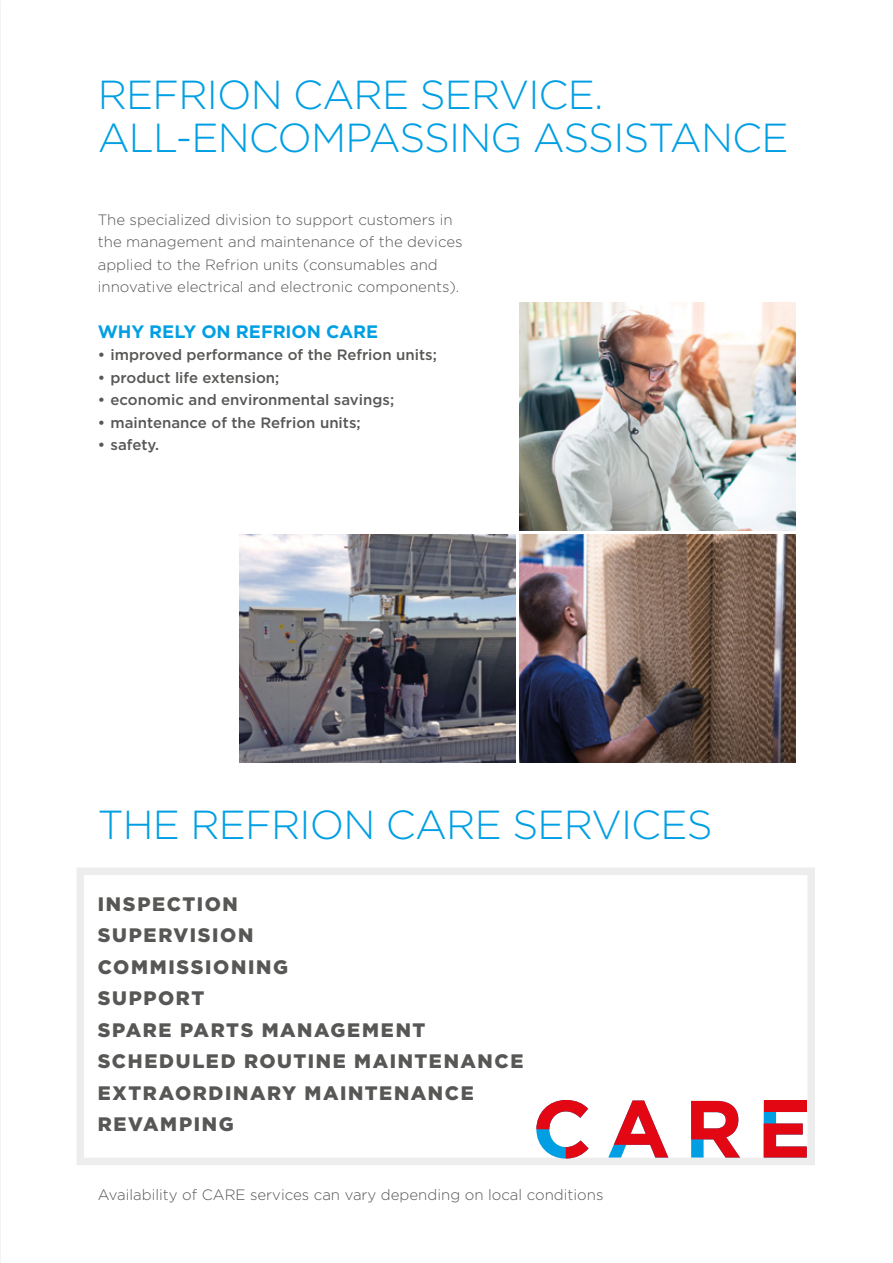
<style>
.page{position:relative;width:893px;height:1263px;background:#fff}
.page>*{position:absolute;margin:0;border:0;box-sizing:border-box;transform-origin:0 0}
.t1{font:300 40.5px/43.2px "Gotham";letter-spacing:-.02em;color:#009fe3}
.t2{font:900 19.5px/31.5px "Gotham";letter-spacing:.08em;color:#575756}
.t3{font:700 18px "Gotham";letter-spacing:-.005em;color:#009fe3}
.t4{font:300 15px/22.5px "Gotham";color:#575756}
.t5{font:500 15px "Gotham";color:#575756}
</style>
<div class="page">
<div style="left:77px;top:867px;width:738px;height:298px;border:8px solid #ededed"></div>
<img style="left:519px;top:303px;width:276px;height:227px">
<img style="left:519px;top:534px;width:276px;height:228px">
<img style="left:240px;top:534px;width:276px;height:228px">
<svg style="left:536px;top:1100px;width:53px;height:58px"></svg>
<svg style="left:764px;top:1101px;width:43px;height:56px"></svg>
<svg style="left:691px;top:1101px;width:49px;height:56px"></svg>
<svg style="left:608px;top:1100px;width:60px;height:57px"></svg>
<h1 class="t1" style="left:98px;top:72px;width:692px">REFRION CARE SERVICE.<br>ALL-ENCOMPASSING ASSISTANCE</h1>
<p class="t4" style="left:98px;top:208px;width:366px">The specialized division to support customers in the management and maintenance of the devices applied to the Refrion units (consumables and innovative electrical and electronic components).</p>
<p class="t3" style="left:98px;top:319px;width:282px">WHY RELY ON REFRION CARE</p>
<p class="t5" style="left:98px;top:345px;width:341px">• improved performance of the Refrion units;</p>
<p class="t5" style="left:98px;top:368px;width:183px">• product life extension;</p>
<p class="t5" style="left:98px;top:390px;width:298px">• economic and environmental savings;</p>
<p class="t5" style="left:98px;top:413px;width:264px">• maintenance of the Refrion units;</p>
<p class="t5" style="left:98px;top:435px;width:63px">• safety.</p>
<h1 class="t1" style="left:98px;top:802px;width:616px">THE REFRION CARE SERVICES</h1>
<h2 class="t2" style="left:98px;top:888px;width:427px">INSPECTION<br>SUPERVISION<br>COMMISSIONING<br>SUPPORT<br>SPARE PARTS MANAGEMENT<br>SCHEDULED ROUTINE MAINTENANCE<br>EXTRAORDINARY MAINTENANCE<br>REVAMPING</h2>
<p class="t4" style="left:98px;top:1183px;width:507px">Availability of CARE services can vary depending on local conditions</p>
</div>
